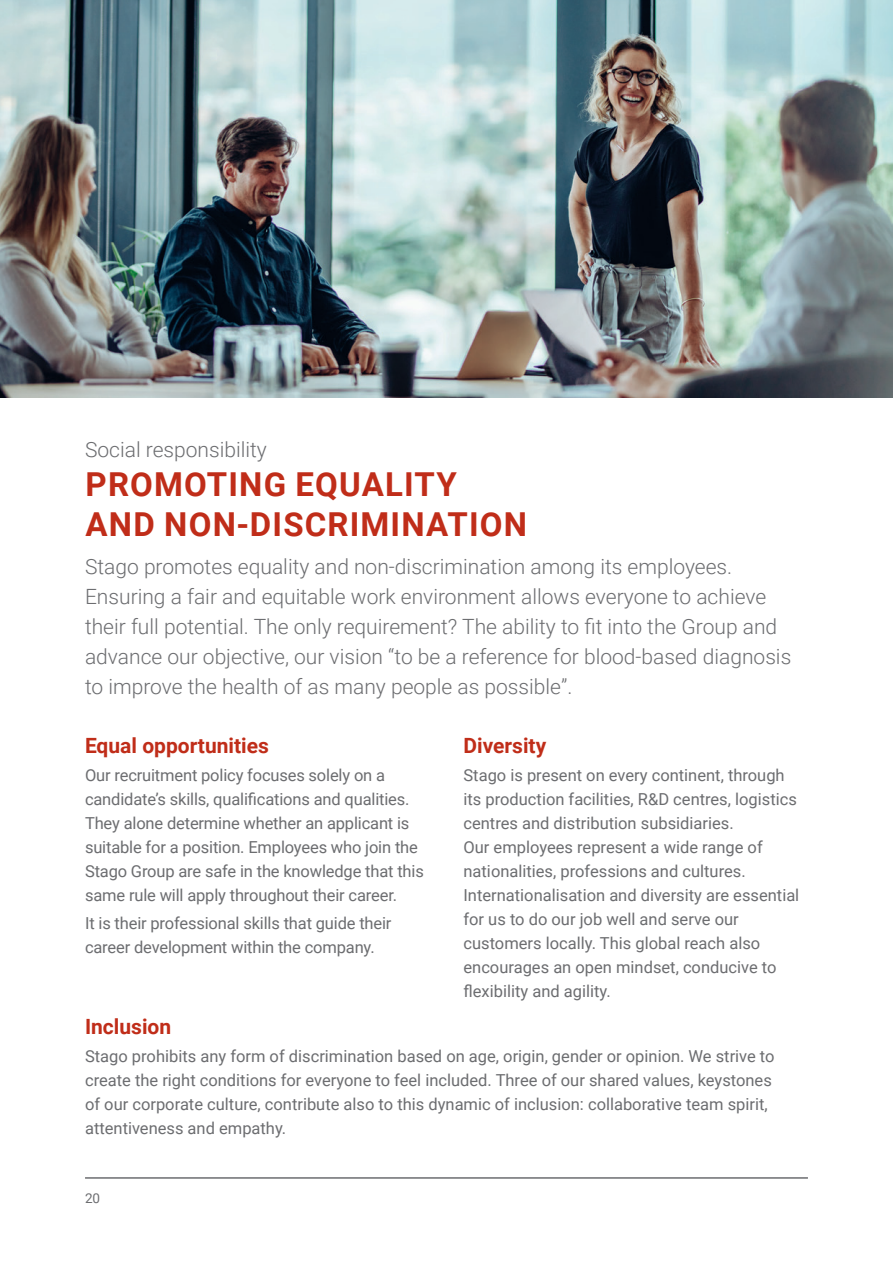
<style>
.page{position:relative;width:893px;height:1263px;background:#fff}
.page>*{position:absolute;margin:0;border:0;box-sizing:border-box;transform-origin:0 0}
.t1{font:700 33px/39.6px "Roboto";letter-spacing:.035em;color:#c02d19}
.t2{font:300 21px/30px "Roboto";color:#6c6d70}
.t3{font:700 21px "Roboto";color:#c02d19}
.t4{font:16.5px/24px "Roboto";color:#6c6d70}
.t5{font:13.5px "Roboto";color:#6c6d70}
</style>
<div class="page">
<hr style="left:85px;top:1177px;width:723px;height:2px;background:#6c6d70">
<hr style="left:892px;top:0;width:1px;height:631px;background:#f4f2ef">
<img style="left:0;top:0;width:893px;height:397px">
<p class="t2" style="left:85px;top:433px;width:183px">Social responsibility</p>
<h1 class="t1" style="left:86px;top:463px;width:443px">PROMOTING EQUALITY<br>AND NON-DISCRIMINATION</h1>
<p class="t2" style="left:85px;top:551px;width:708px">Stago promotes equality and non-discrimination among its employees.<br>Ensuring a fair and equitable work environment allows everyone to achieve their full potential. The only requirement? The ability to fit into the Group and advance our objective, our vision “to be a reference for blood-based diagnosis to improve the health of as many people as possible”.</p>
<p class="t3" style="left:85px;top:730px;width:185px">Equal opportunities</p>
<p class="t4" style="left:85px;top:762px;width:340px">Our recruitment policy focuses solely on a candidate’s skills, qualifications and qualities.<br>They alone determine whether an applicant is suitable for a position. Employees who join the Stago Group are safe in the knowledge that this same rule will apply throughout their career.</p>
<p class="t4" style="left:85px;top:911px;width:308px">It is their professional skills that guide their career development within the company.</p>
<p class="t3" style="left:463px;top:730px;width:84px">Diversity</p>
<p class="t4" style="left:463px;top:762px;width:337px">Stago is present on every continent, through its production facilities, R&amp;D centres, logistics centres and distribution subsidiaries.<br>Our employees represent a wide range of nationalities, professions and cultures.<br>Internationalisation and diversity are essential for us to do our job well and serve our customers locally. This global reach also encourages an open mindset, conducive to flexibility and agility.</p>
<p class="t3" style="left:85px;top:1012px;width:88px">Inclusion</p>
<p class="t4" style="left:85px;top:1044px;width:691px">Stago prohibits any form of discrimination based on age, origin, gender or opinion. We strive to create the right conditions for everyone to feel included. Three of our shared values, keystones of our corporate culture, contribute also to this dynamic of inclusion: collaborative team spirit, attentiveness and empathy.</p>
<p class="t5" style="left:85px;top:1188px;width:17px">20</p>
</div>
